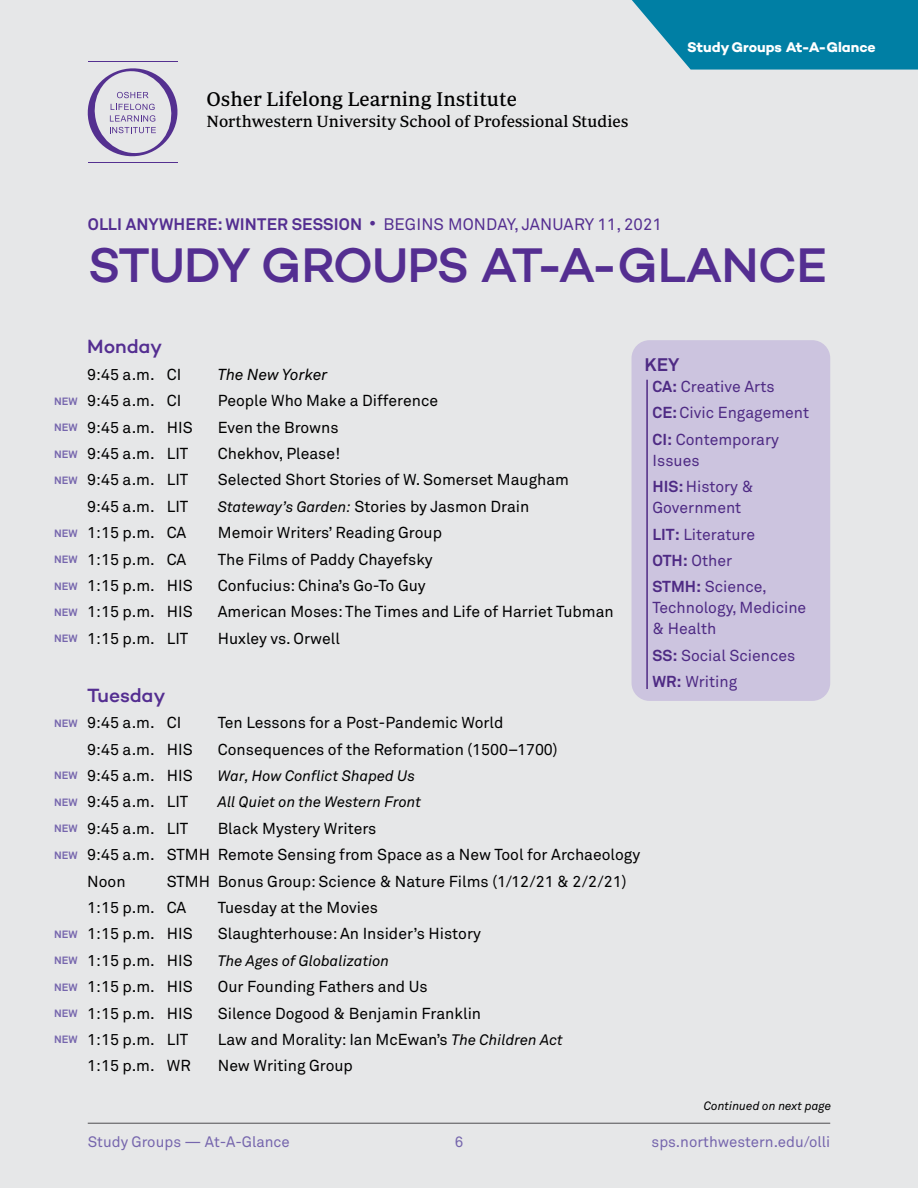
<style>
.page{position:relative;width:918px;height:1188px;background:#e6e7e8}
.page>*{position:absolute;margin:0;border:0;box-sizing:border-box;transform-origin:0 0}
.t1{font:500 49.5px "Campton";letter-spacing:-.02em;color:#542e91}
.t2{font:20.25px "Periodico Text";color:#000}
.t3{font:500 19.5px "Campton";letter-spacing:-.005em;color:#542e91}
.t4{font:700 18px "Akkurat Pro";color:#4e2a84}
.t5{font:700 16.5px "Akkurat Pro";letter-spacing:.01em;color:#542e91}
.t6{font:16.5px "Periodico Text";color:#000}
.t7{font:15.75px/26.4px "Akkurat Pro";color:#000}
.t8{font:15.75px/26.4px "Akkurat Pro";color:#4e2a84}
.t9{font:italic 15.75px "Akkurat Pro";color:#000}
.t10{font:italic 15px "Akkurat Pro";color:#000}
.t11{font:15px "Akkurat Pro";color:#7666ad}
.t12{font:700 14.25px "Campton";letter-spacing:-.005em;color:#fff}
.t13{font:italic 12px "Akkurat Pro";color:#000}
.s1{font-weight:400}
.s2{font-weight:700;font-size:10.5px;color:#7666ad}
.s3{font-style:italic;font-size:15px}
.s4{font-weight:700}
</style>
<div class="page">
<hr style="left:88px;top:1123px;width:742px;height:1px;background:#4d4d4f">
<hr style="left:88px;top:61px;width:89px;height:1px;background:#543090">
<hr style="left:88px;top:162px;width:89px;height:1px;background:#543090">
<svg style="left:83px;top:63px;width:100px;height:99px;background:#cdc8d9"></svg>
<div style="left:632px;top:340px;width:198px;height:361px;background:#ccc4df;border-radius:18px"></div>
<hr style="left:646px;top:380px;width:2px;height:308px;background:#4e2a84">
<svg style="left:632px;top:0;width:286px;height:70px;background:#188aab"></svg>
<p class="t2" style="left:207px;top:87px;width:312px">Osher Lifelong Learning Institute</p>
<p class="t6" style="left:207px;top:112px;width:423px">Northwestern University School of Professional Studies</p>
<p class="t12" style="left:687px;top:38px;width:190px">Study Groups At-A-Glance</p>
<p class="t5" style="left:88px;top:214px;width:576px">OLLI ANYWHERE: WINTER SESSION • <span class="s1">BEGINS MONDAY, JANUARY 11, 2021</span></p>
<h1 class="t1" style="left:88px;top:234px;width:741px">STUDY GROUPS AT-A-GLANCE</h1>
<p class="t3" style="left:87px;top:334px;width:77px">Monday</p>
<p class="t7" style="left:87px;top:361px;width:96px">9:45 a.m. CI</p>
<p class="t9" style="left:218px;top:365px;width:111px">The New Yorker</p>
<p class="t7" style="left:54px;top:388px;width:129px"><span class="s2">NEW</span> 9:45 a.m. CI</p>
<p class="t7" style="left:218px;top:388px;width:222px">People Who Make a Difference</p>
<p class="t7" style="left:54px;top:414px;width:140px"><span class="s2">NEW</span> 9:45 a.m. HIS</p>
<p class="t7" style="left:218px;top:414px;width:122px">Even the Browns</p>
<p class="t7" style="left:54px;top:440px;width:136px"><span class="s2">NEW</span> 9:45 a.m. LIT</p>
<p class="t7" style="left:218px;top:440px;width:124px">Chekhov, Please!</p>
<p class="t7" style="left:54px;top:467px;width:136px"><span class="s2">NEW</span> 9:45 a.m. LIT</p>
<p class="t7" style="left:218px;top:467px;width:353px">Selected Short Stories of W. Somerset Maugham</p>
<p class="t7" style="left:87px;top:493px;width:103px">9:45 a.m. LIT</p>
<p class="t7" style="left:218px;top:493px;width:313px"><span class="s3">Stateway’s Garden:</span> Stories by Jasmon Drain</p>
<p class="t7" style="left:54px;top:520px;width:134px"><span class="s2">NEW</span> 1:15 p.m. CA</p>
<p class="t7" style="left:218px;top:520px;width:226px">Memoir Writers’ Reading Group</p>
<p class="t7" style="left:54px;top:546px;width:134px"><span class="s2">NEW</span> 1:15 p.m. CA</p>
<p class="t7" style="left:218px;top:546px;width:216px">The Films of Paddy Chayefsky</p>
<p class="t7" style="left:54px;top:572px;width:140px"><span class="s2">NEW</span> 1:15 p.m. HIS</p>
<p class="t7" style="left:218px;top:572px;width:209px">Confucius: China’s Go-To Guy</p>
<p class="t7" style="left:54px;top:599px;width:140px"><span class="s2">NEW</span> 1:15 p.m. HIS</p>
<p class="t7" style="left:218px;top:599px;width:397px">American Moses: The Times and Life of Harriet Tubman</p>
<p class="t7" style="left:54px;top:625px;width:136px"><span class="s2">NEW</span> 1:15 p.m. LIT</p>
<p class="t7" style="left:218px;top:625px;width:124px">Huxley vs. Orwell</p>
<p class="t4" style="left:645px;top:354px;width:36px">KEY</p>
<p class="t8" style="left:653px;top:373px;width:158px"><span class="s4">CA:</span> Creative Arts<br><span class="s4">CE:</span> Civic Engagement<br><span class="s4">CI:</span> Contemporary</p>
<p class="t8" style="left:653px;top:447px;width:102px">Issues<br><span class="s4">HIS:</span> History &amp;</p>
<p class="t8" style="left:653px;top:495px;width:116px">Government<br><span class="s4">LIT:</span> Literature<br><span class="s4">OTH:</span> Other<br><span class="s4">STMH:</span> Science,</p>
<p class="t8" style="left:653px;top:597px;width:155px;line-height:21px">Technology, Medicine &amp; Health</p>
<p class="t8" style="left:653px;top:642px;width:144px"><span class="s4">SS:</span> Social Sciences<br><span class="s4">WR:</span> Writing</p>
<p class="t3" style="left:87px;top:683px;width:80px">Tuesday</p>
<p class="t7" style="left:54px;top:710px;width:129px"><span class="s2">NEW</span> 9:45 a.m. CI</p>
<p class="t7" style="left:218px;top:710px;width:287px">Ten Lessons for a Post-Pandemic World</p>
<p class="t7" style="left:87px;top:736px;width:107px">9:45 a.m. HIS</p>
<p class="t7" style="left:218px;top:736px;width:341px">Consequences of the Reformation (1500–1700)</p>
<p class="t7" style="left:54px;top:762px;width:140px"><span class="s2">NEW</span> 9:45 a.m. HIS</p>
<p class="t10" style="left:218px;top:767px;width:199px">War, How Conflict Shaped Us</p>
<p class="t7" style="left:54px;top:789px;width:136px"><span class="s2">NEW</span> 9:45 a.m. LIT</p>
<p class="t10" style="left:218px;top:793px;width:205px">All Quiet on the Western Front</p>
<p class="t7" style="left:54px;top:815px;width:136px"><span class="s2">NEW</span> 9:45 a.m. LIT</p>
<p class="t7" style="left:218px;top:815px;width:160px">Black Mystery Writers</p>
<p class="t7" style="left:54px;top:842px;width:588px"><span class="s2">NEW</span> 9:45 a.m. STMH Remote Sensing from Space as a New Tool for Archaeology</p>
<p class="t7" style="left:87px;top:868px;width:40px">Noon</p>
<p class="t7" style="left:87px;top:868px;width:541px;text-indent:80px">STMH Bonus Group: Science &amp; Nature Films (1/12/21 &amp; 2/2/21)<br>1:15 p.m. CA</p>
<p class="t7" style="left:218px;top:894px;width:162px">Tuesday at the Movies</p>
<p class="t7" style="left:54px;top:921px;width:140px"><span class="s2">NEW</span> 1:15 p.m. HIS</p>
<p class="t7" style="left:218px;top:921px;width:265px">Slaughterhouse: An Insider’s History</p>
<p class="t7" style="left:54px;top:947px;width:140px"><span class="s2">NEW</span> 1:15 p.m. HIS</p>
<p class="t10" style="left:218px;top:952px;width:173px">The Ages of Globalization</p>
<p class="t7" style="left:54px;top:974px;width:140px"><span class="s2">NEW</span> 1:15 p.m. HIS</p>
<p class="t7" style="left:218px;top:974px;width:211px">Our Founding Fathers and Us</p>
<p class="t7" style="left:54px;top:1000px;width:140px"><span class="s2">NEW</span> 1:15 p.m. HIS</p>
<p class="t7" style="left:218px;top:1000px;width:265px">Silence Dogood &amp; Benjamin Franklin</p>
<p class="t7" style="left:54px;top:1026px;width:136px"><span class="s2">NEW</span> 1:15 p.m. LIT</p>
<p class="t7" style="left:218px;top:1026px;width:347px">Law and Morality: Ian McEwan’s <span class="s3">The Children Act</span></p>
<p class="t7" style="left:87px;top:1053px;width:105px">1:15 p.m. WR</p>
<p class="t7" style="left:218px;top:1053px;width:137px">New Writing Group</p>
<p class="t13" style="left:704px;top:1098px;width:129px">Continued on next page</p>
<p class="t11" style="left:88px;top:1133px;width:204px">Study Groups — At-A-Glance</p>
<p class="t11" style="left:455px;top:1133px;width:10px">6</p>
<p class="t11" style="left:652px;top:1133px;width:180px">sps.northwestern.edu/olli</p>
</div>
